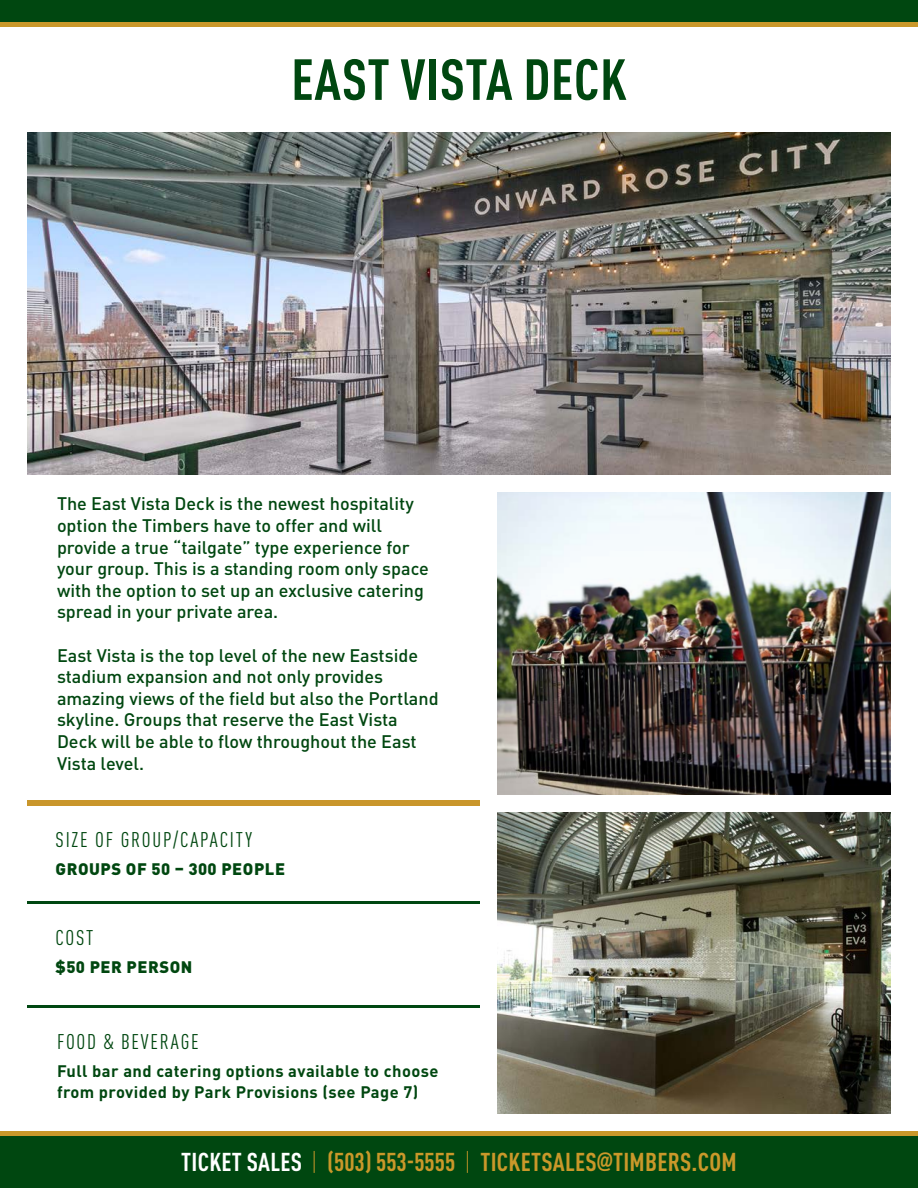
<style>
.page{position:relative;width:918px;height:1188px;background:#fff}
.page>*{position:absolute;margin:0;border:0;box-sizing:border-box;transform-origin:0 0}
.t1{font:700 condensed 57px "DINOT";letter-spacing:.01em;color:#004710}
.t2{font:700 condensed 25.5px "DINOT";letter-spacing:.01em;color:#ca982a}
.t3{font:condensed 21px "DINOT";letter-spacing:.085em;color:#004710}
.t4{font:500 18px/21.6px "DINOT";color:#004710}
.t5{font:700 16.5px/21px "DINOT";letter-spacing:.025em;color:#004710}
.t6{font:900 16.5px "DINOT";letter-spacing:.035em;color:#004710}
.s1{color:#fff}
.s2{font-weight:300}
.s3{font-family:"Trade Gothic Next LT Pro";font-weight:800}
</style>
<div class="page">
<div style="left:0;top:0;width:918px;height:22px;background:#004710"></div>
<div style="left:0;top:22px;width:918px;height:5px;background:#ca982a"></div>
<div style="left:0;top:1136px;width:918px;height:52px;background:#004710"></div>
<div style="left:0;top:1131px;width:918px;height:5px;background:#ca982a"></div>
<img style="left:497px;top:492px;width:394px;height:302px">
<img style="left:497px;top:812px;width:394px;height:302px">
<img style="left:27px;top:132px;width:864px;height:342px">
<div style="left:27px;top:800px;width:452px;height:5px;background:#c9962b"></div>
<hr style="left:27px;top:902px;width:452px;height:2px;background:#004712">
<hr style="left:27px;top:1005px;width:452px;height:3px;background:#004712">
<p class="t1" style="left:291px;top:45px;width:337px">EAST VISTA DECK</p>
<p class="t4" style="left:57px;top:493px;width:373px">The East Vista Deck is the newest hospitality option the Timbers have to offer and will provide a true “tailgate” type experience for your group. This is a standing room only space with the option to set up an exclusive catering spread in your private area.</p>
<p class="t4" style="left:57px;top:644px;width:383px">East Vista is the top level of the new Eastside stadium expansion and not only provides amazing views of the field but also the Portland skyline. Groups that reserve the East Vista Deck will be able to flow throughout the East Vista level.</p>
<p class="t3" style="left:56px;top:828px;width:198px">SIZE OF GROUP/CAPACITY</p>
<p class="t6" style="left:56px;top:858px;width:231px">GROUPS OF 50 – 300 PEOPLE</p>
<p class="t3" style="left:56px;top:926px;width:39px">COST</p>
<p class="t6" style="left:56px;top:956px;width:139px">$50 PER PERSON</p>
<p class="t3" style="left:57px;top:1029px;width:143px">FOOD &amp; BEVERAGE</p>
<p class="t5" style="left:57px;top:1060px;width:383px">Full bar and catering options available to choose from provided by Park Provisions (see Page 7)</p>
<h2 class="t2" style="left:181px;top:1146px;width:557px"><span class="s1">TICKET SALES</span> <span class="s2">|</span> (503) 553-5555 <span class="s2">|</span> TICKETSALES<span class="s3">@</span>TIMBERS.COM</h2>
</div>
